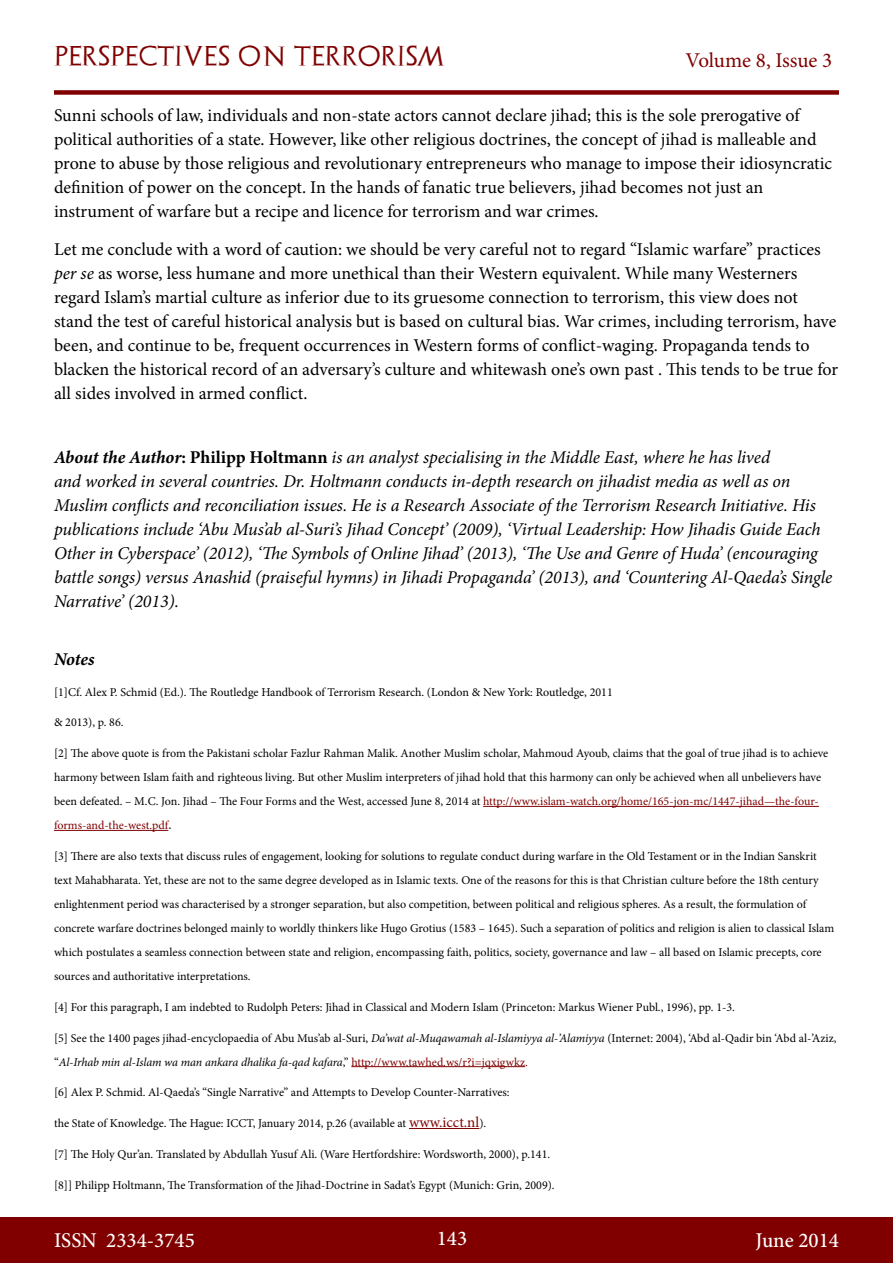
<style>
.page{position:relative;width:893px;height:1263px;background:#fff}
.page>*{position:absolute;margin:0;border:0;box-sizing:border-box;transform-origin:0 0}
.t1{font:500 21px "Minion Pro";color:#fff}
.t2{font:21px "Archeologicaps";letter-spacing:.045em;color:#800000}
.t3{font:21px "Minion Pro";letter-spacing:-.005em;color:#800000}
.t4{font:18px/24px "Minion Pro";color:#000}
.t5{font:italic 18px/24px "Minion Pro";letter-spacing:-.005em;color:#000}
.t6{font:italic 700 18px "Minion Pro";letter-spacing:-.005em;color:#000}
.t7{font:12px/24px "Minion Pro";color:#000}
.s1{font-style:italic}
.s2{font-weight:700}
.s3{font-weight:700;font-style:normal}
.s4{color:#800000}
.s5{font-weight:700;color:#373737}
.s6{font-size:15px;color:#800000}
</style>
<div class="page">
<div style="left:0;top:1217px;width:892px;height:46px;background:#800000"></div>
<div style="left:54px;top:90px;width:785px;height:5px;background:#800000"></div>
<hr style="left:483px;top:806px;width:336px;height:1px;background:#800000">
<hr style="left:54px;top:830px;width:114px;height:1px;background:#800000">
<hr style="left:351px;top:1066px;width:174px;height:1px;background:#800000">
<hr style="left:409px;top:1128px;width:70px;height:1px;background:#800000">
<h1 class="t2" style="left:54px;top:43px;width:392px">PERSPECTIVES ON TERRORISM</h1>
<h1 class="t3" style="left:686px;top:46px;width:148px">Volume 8, Issue 3</h1>
<p class="t4" style="left:54px;top:103px;width:780px">Sunni schools of law, individuals and non-state actors cannot declare jihad; this is the sole prerogative of political authorities of a state. However, like other religious doctrines, the concept of jihad is malleable and prone to abuse by those religious and revolutionary entrepreneurs who manage to impose their idiosyncratic definition of power on the concept. In the hands of fanatic true believers, jihad becomes not just an instrument of warfare but a recipe and licence for terrorism and war crimes.</p>
<p class="t4" style="left:54px;top:237px;width:786px">Let me conclude with a word of caution: we should be very careful not to regard “Islamic warfare” practices <span class="s1">per se</span> as worse, less humane and more unethical than their Western equivalent. While many Westerners regard Islam’s martial culture as inferior due to its gruesome connection to terrorism, this view does not stand the test of careful historical analysis but is based on cultural bias. War crimes, including terrorism, have been, and continue to be, frequent occurrences in Western forms of conflict-waging. Propaganda tends to blacken the historical record of an adversary’s culture and whitewash one’s own past . This tends to be true for all sides involved in armed conflict.</p>
<p class="t5" style="left:54px;top:445px;width:780px"><span class="s2">About the Author</span><span class="s3">: Philipp Holtmann</span> is an analyst specialising in the Middle East, where he has lived<br>and worked in several countries. Dr. Holtmann conducts in-depth research on jihadist media as well as on Muslim conflicts and reconciliation issues. He is a Research Associate of the Terrorism Research Initiative. His publications include ‘Abu Mus’ab al-Suri’s Jihad Concept’ (2009), ‘Virtual Leadership: How Jihadis Guide Each Other in Cyberspace’ (2012), ‘The Symbols of Online Jihad’ (2013), ‘The Use and Genre of Huda’ (encouraging battle songs) versus Anashid (praiseful hymns) in Jihadi Propaganda’ (2013), and ‘Countering Al-Qaeda’s Single Narrative’ (2013).</p>
<h2 class="t6" style="left:54px;top:646px;width:42px">Notes</h2>
<p class="t7" style="left:54px;top:680px;width:560px">[1]Cf. Alex P. Schmid (Ed.). The Routledge Handbook of Terrorism Research. (London &amp; New York: Routledge, 2011</p>
<p class="t7" style="left:54px;top:711px;width:71px">&amp; 2013), p. 86.</p>
<p class="t7" style="left:54px;top:741px;width:776px">[2] The above quote is from the Pakistani scholar Fazlur Rahman Malik. Another Muslim scholar, Mahmoud Ayoub, claims that the goal of true jihad is to achieve harmony between Islam faith and righteous living. But other Muslim interpreters of jihad hold that this harmony can only be achieved when all unbelievers have been defeated. – M.C. Jon. Jihad – The Four Forms and the West, accessed June 8, 2014 at <span class="s4">http://www.islam-watch.org/home/165-jon-mc/1447-jihad—the-four&shy;forms-and-the-west.pdf</span><span class="s5">.</span></p>
<p class="t7" style="left:54px;top:844px;width:782px">[3] There are also texts that discuss rules of engagement, looking for solutions to regulate conduct during warfare in the Old Testament or in the Indian Sanskrit text Mahabharata. Yet, these are not to the same degree developed as in Islamic texts. One of the reasons for this is that Christian culture before the 18th century enlightenment period was characterised by a stronger separation, but also competition, between political and religious spheres. As a result, the formulation of concrete warfare doctrines belonged mainly to worldly thinkers like Hugo Grotius (1583 – 1645). Such a separation of politics and religion is alien to classical Islam which postulates a seamless connection between state and religion, encompassing faith, politics, society, governance and law – all based on Islamic precepts, core sources and authoritative interpretations.</p>
<p class="t7" style="left:54px;top:995px;width:682px">[4] For this paragraph, I am indebted to Rudolph Peters: Jihad in Classical and Modern Islam (Princeton: Markus Wiener Publ., 1996), pp. 1-3.</p>
<p class="t7" style="left:54px;top:1026px;width:784px">[5] See the 1400 pages jihad-encyclopaedia of Abu Mus’ab al-Suri, <span class="s1">Da’wat al-Muqawamah al-Islamiyya al-’Alamiyya</span> (Internet: 2004), ‘Abd al-Qadir bin ‘Abd al-’Aziz, “<span class="s1">Al-Irhab min al-Islam wa man ankara dhalika fa-qad kafara</span>,” <span class="s4">http://www.tawhed.ws/r?i=jqxigwkz.</span></p>
<p class="t7" style="left:54px;top:1080px;width:457px">[6] Alex P. Schmid. Al-Qaeda’s “Single Narrative” and Attempts to Develop Counter-Narratives:</p>
<p class="t7" style="left:54px;top:1111px;width:434px">the State of Knowledge. The Hague: ICCT, January 2014, p.26 (available at <span class="s6">www.icct.nl</span>).</p>
<p class="t7" style="left:54px;top:1142px;width:498px">[7] The Holy Qur’an. Translated by Abdullah Yusuf Ali. (Ware Hertfordshire: Wordsworth, 2000), p.141.</p>
<p class="t7" style="left:54px;top:1173px;width:502px">[8]] Philipp Holtmann, The Transformation of the Jihad-Doctrine in Sadat’s Egypt (Munich: Grin, 2009).</p>
<h1 class="t1" style="left:54px;top:1226px;width:142px">ISSN 2334-3745</h1>
<h1 class="t1" style="left:437px;top:1224px;width:32px">143</h1>
<h1 class="t1" style="left:756px;top:1226px;width:85px">June 2014</h1>
</div>
